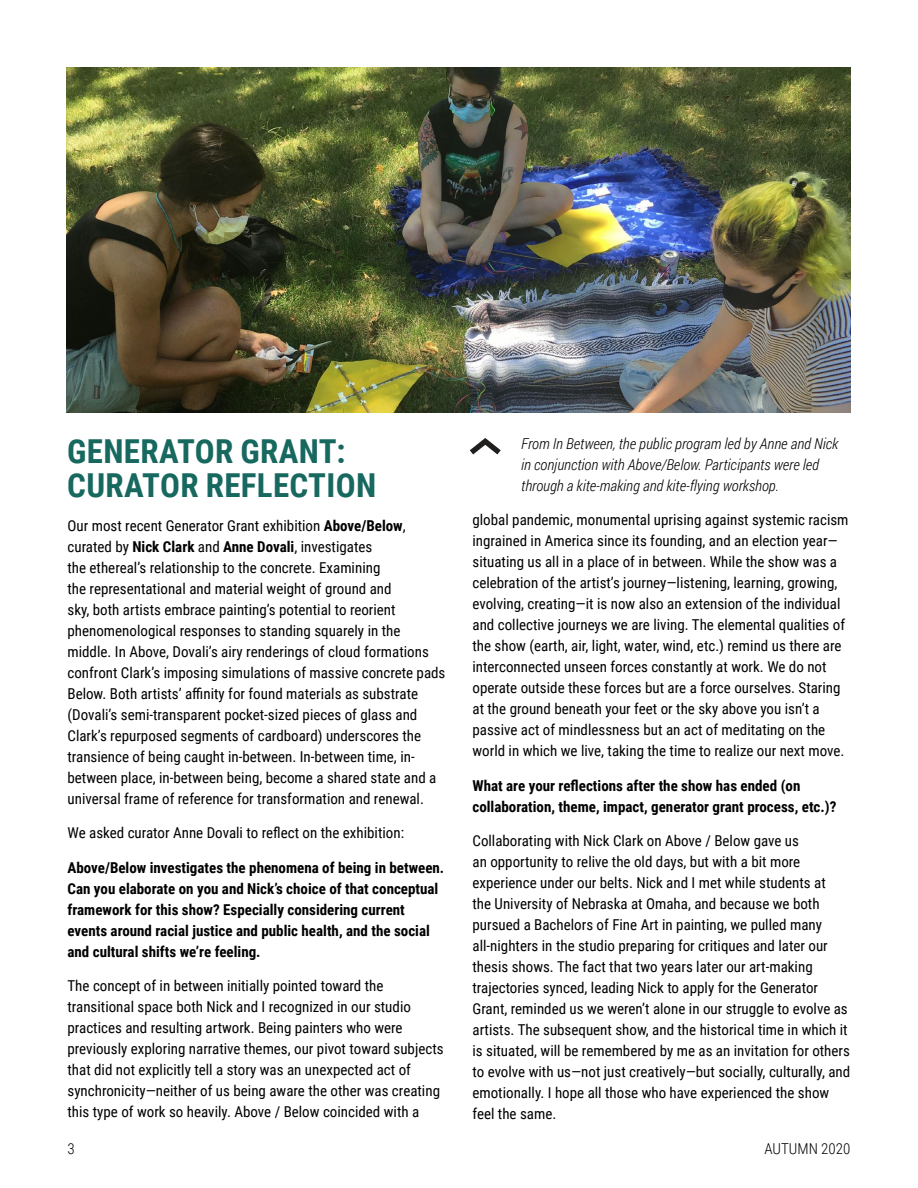
<style>
.page{position:relative;width:918px;height:1188px;background:#fff}
.page>*{position:absolute;margin:0;border:0;box-sizing:border-box;transform-origin:0 0}
.t1{font:700 33px/34.5px "Roboto Condensed";letter-spacing:.01em;color:#17685f}
.t2{font:15px/21px "Roboto Condensed";color:#000}
.t3{font:700 15px/21px "Roboto Condensed";color:#000}
.t4{font:italic 300 15px/21px "Roboto Condensed";color:#000}
.t5{font:300 15px "Roboto Condensed";color:#000}
.s1{font-weight:700}
</style>
<div class="page">
<svg style="left:469px;top:438px;width:32px;height:17px"></svg>
<img style="left:67px;top:68px;width:783px;height:345px">
<h1 class="t1" style="left:67px;top:432px;width:311px">GENERATOR GRANT:<br>CURATOR REFLECTION</h1>
<p class="t2" style="left:67px;top:514px;width:379px">Our most recent Generator Grant exhibition <span class="s1">Above/Below</span>, curated by <span class="s1">Nick Clark</span> and <span class="s1">Anne Dovali</span>, investigates<br>the ethereal’s relationship to the concrete. Examining<br>the representational and material weight of ground and<br>sky, both artists embrace painting’s potential to reorient phenomenological responses to standing squarely in the middle. In Above, Dovali’s airy renderings of cloud formations confront Clark’s imposing simulations of massive concrete pads Below. Both artists’ affinity for found materials as substrate (Dovali’s semi-transparent pocket-sized pieces of glass and Clark’s repurposed segments of cardboard) underscores the transience of being caught in-between. In-between time, in&shy;between place, in-between being, become a shared state and a universal frame of reference for transformation and renewal.</p>
<p class="t2" style="left:67px;top:822px;width:338px">We asked curator Anne Dovali to reflect on the exhibition:</p>
<p class="t3" style="left:67px;top:856px;width:378px">Above/Below investigates the phenomena of being in between.<br>Can you elaborate on you and Nick’s choice of that conceptual framework for this show? Especially considering current events around racial justice and public health, and the social and cultural shifts we’re feeling.</p>
<p class="t2" style="left:67px;top:975px;width:378px">The concept of in between initially pointed toward the transitional space both Nick and I recognized in our studio practices and resulting artwork. Being painters who were previously exploring narrative themes, our pivot toward subjects that did not explicitly tell a story was an unexpected act of synchronicity—neither of us being aware the other was creating this type of work so heavily. Above / Below coincided with a</p>
<p class="t4" style="left:521px;top:433px;width:319px">From In Between, the public program led by Anne and Nick in conjunction with Above/Below. Participants were led through a kite-making and kite-flying workshop.</p>
<p class="t2" style="left:472px;top:509px;width:378px">global pandemic, monumental uprising against systemic racism ingrained in America since its founding, and an election year— situating us all in a place of in between. While the show was a celebration of the artist’s journey—listening, learning, growing, evolving, creating—it is now also an extension of the individual and collective journeys we are living. The elemental qualities of the show (earth, air, light, water, wind, etc.) remind us there are interconnected unseen forces constantly at work. We do not operate outside these forces but are a force ourselves. Staring at the ground beneath your feet or the sky above you isn’t a passive act of mindlessness but an act of meditating on the world in which we live, taking the time to realize our next move.</p>
<p class="t3" style="left:472px;top:774px;width:365px">What are your reflections after the show has ended (on collaboration, theme, impact, generator grant process, etc.)?</p>
<p class="t2" style="left:472px;top:830px;width:379px">Collaborating with Nick Clark on Above / Below gave us<br>an opportunity to relive the old days, but with a bit more experience under our belts. Nick and I met while students at<br>the University of Nebraska at Omaha, and because we both pursued a Bachelors of Fine Art in painting, we pulled many all-nighters in the studio preparing for critiques and later our thesis shows. The fact that two years later our art-making trajectories synced, leading Nick to apply for the Generator Grant, reminded us we weren’t alone in our struggle to evolve as artists. The subsequent show, and the historical time in which it is situated, will be remembered by me as an invitation for others to evolve with us—not just creatively—but socially, culturally, and emotionally. I hope all those who have experienced the show feel the same.</p>
<p class="t5" style="left:68px;top:1138px;width:9px">3</p>
<p class="t5" style="left:764px;top:1138px;width:88px">AUTUMN 2020</p>
</div>
